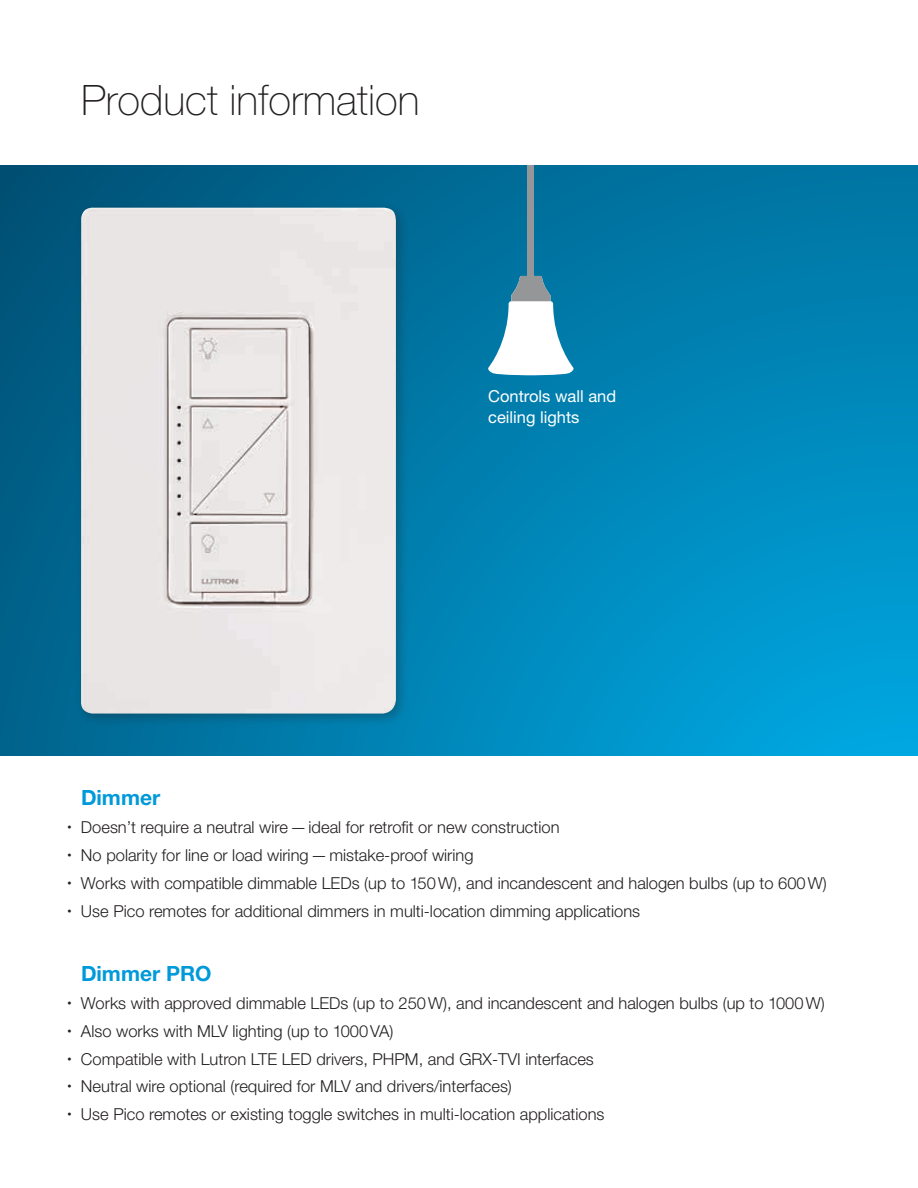
<style>
.page{position:relative;width:918px;height:1188px;background:#fff}
.page>*{position:absolute;margin:0;border:0;box-sizing:border-box;transform-origin:0 0}
.t1{font:100 42px "Helvetica Neue LT Std";color:#231f20}
.t2{font:700 21px "Helvetica Neue LT Std";color:#0099d9}
.t3{font:300 16.5px "Helvetica Neue LT Std";color:#231f20}
.t4{font:16.5px/21px "Helvetica Neue LT Std";color:#fff}
</style>
<div class="page">
<svg style="left:0;top:165px;width:918px;height:591px;background:#007faf"></svg>
<div style="left:527px;top:165px;width:7px;height:116px;background:#949698"></div>
<svg style="left:488px;top:276px;width:86px;height:99px"></svg>
<div style="left:75px;top:202px;width:334px;height:525px;background:#231f20;opacity:.3"></div>
<img style="left:81px;top:208px;width:315px;height:506px">
<h1 class="t1" style="left:81px;top:76px;width:340px">Product information</h1>
<p class="t4" style="left:488px;top:385px;width:130px">Controls wall and ceiling lights</p>
<p class="t2" style="left:81px;top:784px;width:81px">Dimmer</p>
<p class="t3" style="left:68px;top:817px;width:494px"><sup>•</sup> Doesn’t require a neutral wire—ideal for retrofit or new construction</p>
<p class="t3" style="left:68px;top:845px;width:408px"><sup>•</sup> No polarity for line or load wiring—mistake-proof wiring</p>
<p class="t3" style="left:68px;top:873px;width:761px"><sup>•</sup> Works with compatible dimmable LEDs (up to 150W), and incandescent and halogen bulbs (up to 600W)</p>
<p class="t3" style="left:68px;top:901px;width:574px"><sup>•</sup> Use Pico remotes for additional dimmers in multi-location dimming applications</p>
<p class="t2" style="left:81px;top:960px;width:132px">Dimmer PRO</p>
<p class="t3" style="left:68px;top:993px;width:759px"><sup>•</sup> Works with approved dimmable LEDs (up to 250W), and incandescent and halogen bulbs (up to 1000W)</p>
<p class="t3" style="left:68px;top:1021px;width:328px"><sup>•</sup> Also works with MLV lighting (up to 1000VA)</p>
<p class="t3" style="left:68px;top:1049px;width:528px"><sup>•</sup> Compatible with Lutron LTE LED drivers, PHPM, and GRX-TVI interfaces</p>
<p class="t3" style="left:68px;top:1076px;width:446px"><sup>•</sup> Neutral wire optional (required for MLV and drivers/interfaces)</p>
<p class="t3" style="left:68px;top:1104px;width:538px"><sup>•</sup> Use Pico remotes or existing toggle switches in multi-location applications</p>
</div>
